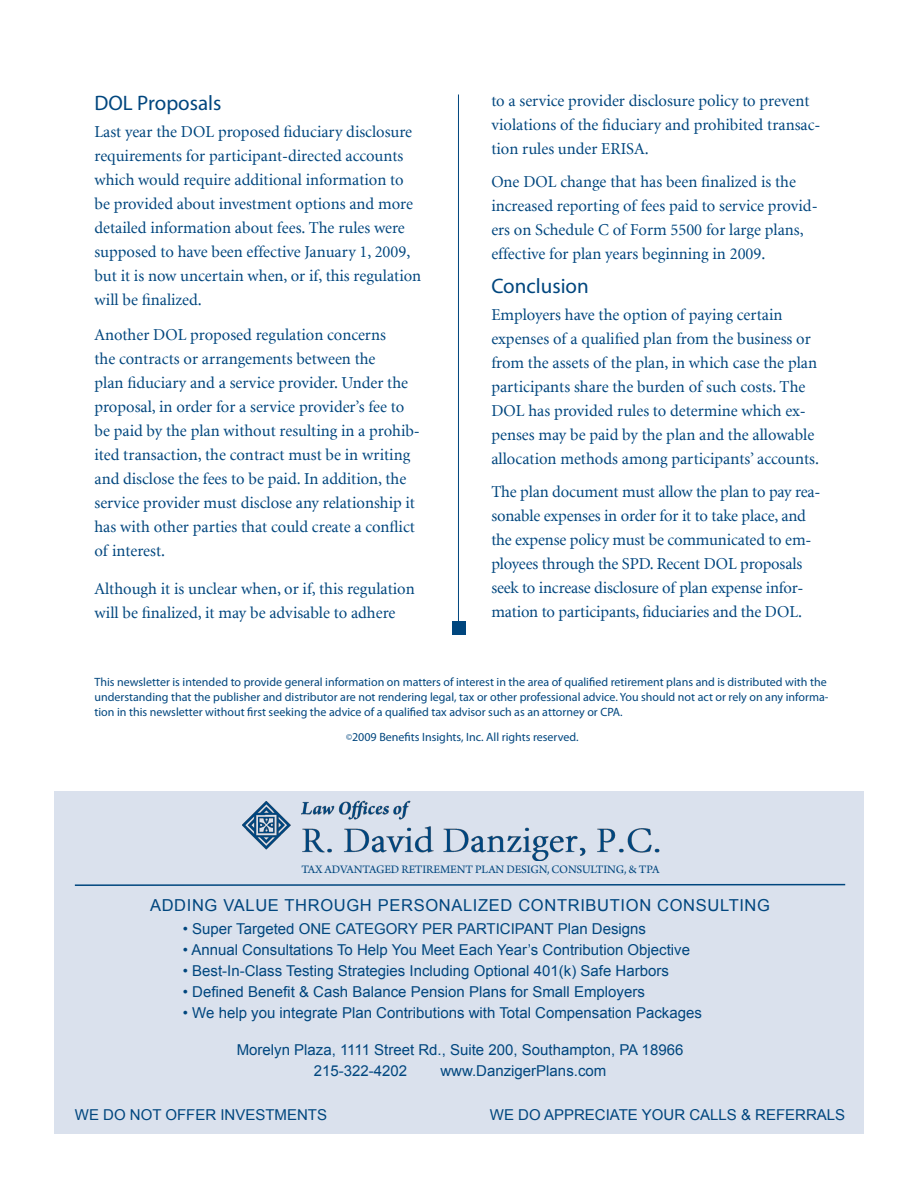
<style>
.page{position:relative;width:918px;height:1188px;background:#fff}
.page>*{position:absolute;margin:0;border:0;box-sizing:border-box;transform-origin:0 0}
.subhead{font:21px "Myriad Pro";color:#00467e}
.body{font:16.5px/24px "Minion";color:#00467e}
.body-2{font:16.5px "Arial";letter-spacing:.04em;color:#00467e}
.body-3{font:15px "Arial";color:#00467e}
.t1{font:12px/15px "Myriad Pro";color:#00467e}
.body-4{font:12px "Arno Pro";letter-spacing:-.015em;color:#00467e}
.s1{font-size:9px}
</style>
<div class="page">
<hr style="left:458px;top:94px;width:1px;height:538px;background:#00467e">
<div style="left:452px;top:622px;width:13px;height:13px;background:#00467e"></div>
<div style="left:54px;top:792px;width:810px;height:342px;background:#dae1ed"></div>
<svg style="left:74px;top:883px;width:772px;height:3px"></svg>
<img style="left:243px;top:802px;width:48px;height:48px">
<img style="left:301px;top:800px;width:359px;height:60px">
<p class="subhead" style="left:94px;top:90px;width:129px">DOL Proposals</p>
<p class="body" style="left:94px;top:121px;width:328px">Last year the DOL proposed fiduciary disclosure requirements for participant-directed accounts which would require additional information to be provided about investment options and more detailed information about fees. The rules were supposed to have been effective January 1, 2009, but it is now uncertain when, or if, this regulation will be finalized.</p>
<p class="body" style="left:94px;top:324px;width:327px">Another DOL proposed regulation concerns<br>the contracts or arrangements between the<br>plan fiduciary and a service provider. Under the proposal, in order for a service provider’s fee to be paid by the plan without resulting in a prohib&shy;ited transaction, the contract must be in writing and disclose the fees to be paid. In addition, the service provider must disclose any relationship it has with other parties that could create a conflict of interest.</p>
<p class="body" style="left:94px;top:577px;width:322px">Although it is unclear when, or if, this regulation will be finalized, it may be advisable to adhere</p>
<p class="body" style="left:491px;top:90px;width:331px">to a service provider disclosure policy to prevent violations of the fiduciary and prohibited transac&shy;tion rules under ERISA.</p>
<p class="body" style="left:491px;top:170px;width:328px">One DOL change that has been finalized is the increased reporting of fees paid to service provid&shy;ers on Schedule C of Form 5500 for large plans, effective for plan years beginning in 2009.</p>
<p class="subhead" style="left:491px;top:273px;width:99px">Conclusion</p>
<p class="body" style="left:491px;top:304px;width:329px">Employers have the option of paying certain expenses of a qualified plan from the business or from the assets of the plan, in which case the plan participants share the burden of such costs. The DOL has provided rules to determine which ex&shy;penses may be paid by the plan and the allowable allocation methods among participants’ accounts.</p>
<p class="body" style="left:491px;top:480px;width:331px">The plan document must allow the plan to pay rea&shy;sonable expenses in order for it to take place, and the expense policy must be communicated to em&shy;ployees through the SPD. Recent DOL proposals seek to increase disclosure of plan expense infor&shy;mation to participants, fiduciaries and the DOL.</p>
<p class="t1" style="left:94px;top:674px;width:736px">This newsletter is intended to provide general information on matters of interest in the area of qualified retirement plans and is distributed with the understanding that the publisher and distributor are not rendering legal, tax or other professional advice. You should not act or rely on any informa&shy;tion in this newsletter without first seeking the advice of a qualified tax advisor such as an attorney or CPA.</p>
<p class="t1" style="left:346px;top:729px;width:234px"><span class="s1">©</span>2009 Benefits Insights, Inc. All rights reserved.</p>
<p class="body-4" style="left:301px;top:862px;width:360px">TAX ADVANTAGED RETIREMENT PLAN DESIGN, CONSULTING, &amp; TPA</p>
<p class="body-2" style="left:150px;top:895px;width:622px">ADDING VALUE THROUGH PERSONALIZED CONTRIBUTION CONSULTING</p>
<p class="body-3" style="left:183px;top:919px;width:465px">• Super Targeted ONE CATEGORY PER PARTICIPANT Plan Designs</p>
<p class="body-3" style="left:183px;top:940px;width:509px">• Annual Consultations To Help You Meet Each Year’s Contribution Objective</p>
<p class="body-3" style="left:183px;top:961px;width:487px">• Best-In-Class Testing Strategies Including Optional 401(k) Safe Harbors</p>
<p class="body-3" style="left:183px;top:982px;width:464px">• Defined Benefit &amp; Cash Balance Pension Plans for Small Employers</p>
<p class="body-3" style="left:183px;top:1003px;width:521px">• We help you integrate Plan Contributions with Total Compensation Packages</p>
<p class="body-3" style="left:237px;top:1040px;width:448px">Morelyn Plaza, 1111 Street Rd., Suite 200, Southampton, PA 18966</p>
<p class="body-3" style="left:314px;top:1061px;width:95px">215-322-4202</p>
<p class="body-3" style="left:440px;top:1061px;width:167px">www.DanzigerPlans.com</p>
<p class="body-3" style="left:75px;top:1105px;width:254px">WE DO NOT OFFER INVESTMENTS</p>
<p class="body-3" style="left:490px;top:1105px;width:357px">WE DO APPRECIATE YOUR CALLS &amp; REFERRALS</p>
</div>
